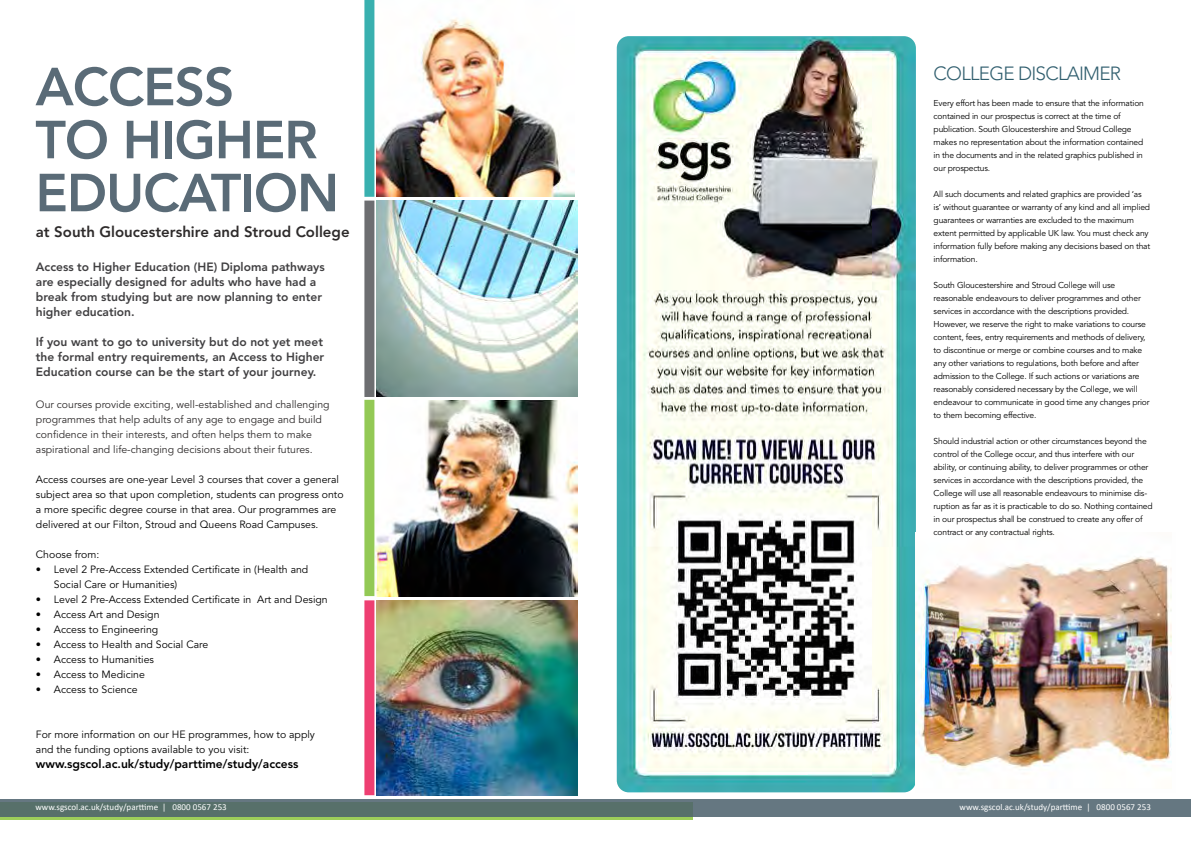
<style>
.page{position:relative;width:1191px;height:842px;background:#fff}
.page>*{position:absolute;margin:0;border:0;box-sizing:border-box;transform-origin:0 0}
.t1{font:800 53px/53px "Avenir LT Std";letter-spacing:-.02em;color:#5a6b77}
.t2{font:300 19px "Avenir LT Std";letter-spacing:-.04em;color:#305e6e}
.t3{font:800 15px "Avenir LT Std";color:#2e2b2b}
.t4{font:800 12px/15px "Avenir LT Std";color:#414042}
.t5{font:800 12px "Avenir LT Std";color:#000}
.t6{font:10.5px/15px "Avenir LT Std";color:#000}
.t7{font:10.5px/15px "Avenir LT Std";color:#2e2b2b}
.t8{font:9px "Calibri";color:#fff}
.t9{font:8.5px/13px "Avenir LT Std";letter-spacing:-.02em;color:#000}
</style>
<div class="page">
<div style="left:0;top:802px;width:692px;height:17px;background:linear-gradient(to right,#57706a,#57706a)"></div>
<img style="left:376px;top:600px;width:201px;height:195px">
<svg style="left:0;top:799px;width:1191px;height:17px;background:#5e7375"></svg>
<img style="left:376px;top:18px;width:198px;height:179px">
<img style="left:376px;top:200px;width:201px;height:197px">
<img style="left:375px;top:400px;width:202px;height:196px">
<div style="left:364px;top:0;width:10px;height:197px;background:#39b0af"></div>
<div style="left:364px;top:201px;width:10px;height:196px;background:#6d6e71"></div>
<div style="left:364px;top:400px;width:10px;height:196px;background:#93c955"></div>
<div style="left:364px;top:600px;width:10px;height:195px;background:#ee3f72"></div>
<img style="left:617px;top:36px;width:299px;height:756px">
<img style="left:916px;top:556px;width:256px;height:218px">
<h1 class="t1" style="left:35px;top:61px;width:305px">ACCESS<br>TO HIGHER<br>EDUCATION</h1>
<h3 class="t3" style="left:36px;top:223px;width:315px">at South Gloucestershire and Stroud College</h3>
<h3 class="t4" style="left:36px;top:259px;width:290px">Access to Higher Education (HE) Diploma pathways are especially designed for adults who have had a break from studying but are now planning to enter higher education.</h3>
<h3 class="t4" style="left:36px;top:334px;width:290px;text-align:justify">If you want to go to university but do not yet meet the formal entry requirements, an Access to Higher Education course can be the start of your journey.</h3>
<p class="t7" style="left:36px;top:397px;width:295px">Our courses provide exciting, well-established and challenging programmes that help adults of any age to engage and build confidence in their interests, and often helps them to make aspirational and life-changing decisions about their futures.</p>
<p class="t6" style="left:36px;top:472px;width:309px">Access courses are one-year Level 3 courses that cover a general subject area so that upon completion, students can progress onto a more specific degree course in that area. Our programmes are delivered at our Filton, Stroud and Queens Road Campuses.</p>
<p class="t6" style="left:36px;top:547px;width:65px">Choose from:</p>
<p class="t6" style="left:54px;top:562px;width:256px;text-indent:-18px">• Level 2 Pre-Access Extended Certificate in (Health and<br>Social Care or Humanities)</p>
<p class="t6" style="left:36px;top:592px;width:293px">• Level 2 Pre-Access Extended Certificate in Art and Design</p>
<p class="t6" style="left:36px;top:607px;width:125px">• Access Art and Design</p>
<p class="t6" style="left:36px;top:622px;width:124px">• Access to Engineering</p>
<p class="t6" style="left:36px;top:637px;width:174px">• Access to Health and Social Care</p>
<p class="t6" style="left:36px;top:652px;width:120px">• Access to Humanities</p>
<p class="t6" style="left:36px;top:667px;width:111px">• Access to Medicine</p>
<p class="t6" style="left:36px;top:682px;width:103px">• Access to Science</p>
<p class="t6" style="left:36px;top:727px;width:281px">For more information on our HE programmes, how to apply and the funding options available to you visit:</p>
<h3 class="t5" style="left:36px;top:756px;width:264px">www.sgscol.ac.uk/study/parttime/study/access</h3>
<p class="t8" style="left:35px;top:801px;width:193px">www.sgscol.ac.uk/study/parttime | 0800 0567 253</p>
<h2 class="t2" style="left:933px;top:62px;width:189px">COLLEGE DISCLAIMER</h2>
<p class="t9" style="left:933px;top:96px;width:212px">Every effort has been made to ensure that the information contained in our prospectus is correct at the time of publication. South Gloucestershire and Stroud College makes no representation about the information contained in the documents and in the related graphics published in our prospectus.</p>
<p class="t9" style="left:933px;top:187px;width:218px">All such documents and related graphics are provided ‘as is’ without guarantee or warranty of any kind and all implied guarantees or warranties are excluded to the maximum extent permitted by applicable UK law. You must check any information fully before making any decisions based on that information.</p>
<p class="t9" style="left:933px;top:278px;width:217px">South Gloucestershire and Stroud College will use reasonable endeavours to deliver programmes and other services in accordance with the descriptions provided.<br>However, we reserve the right to make variations to course content, fees, entry requirements and methods of delivery, to discontinue or merge or combine courses and to make any other variations to regulations, both before and after admission to the College. If such actions or variations are reasonably considered necessary by the College, we will endeavour to communicate in good time any changes prior to them becoming effective.</p>
<p class="t9" style="left:933px;top:434px;width:220px">Should industrial action or other circumstances beyond the control of the College occur, and thus interfere with our ability, or continuing ability, to deliver programmes or other services in accordance with the descriptions provided, the College will use all reasonable endeavours to minimise dis&shy;ruption as far as it is practicable to do so. Nothing contained in our prospectus shall be construed to create any offer of contract or any contractual rights.</p>
<p class="t8" style="left:959px;top:801px;width:193px">www.sgscol.ac.uk/study/parttime | 0800 0567 253</p>
</div>
